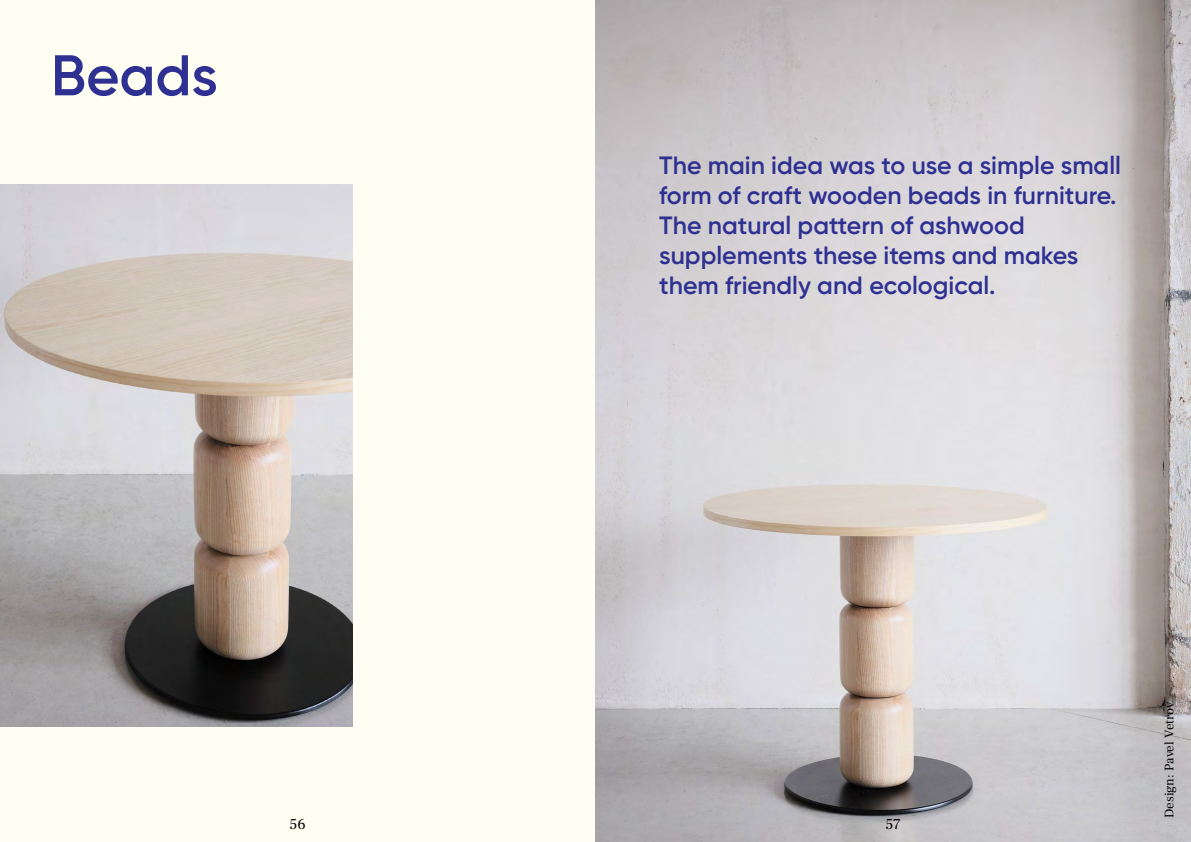
<style>
.page{position:relative;width:1191px;height:842px;background:#fff}
.page>*{position:absolute;margin:0;border:0;box-sizing:border-box;transform-origin:0 0}
.t1{font:600 57.2px "Gilroy";color:#2e3092}
.t2{font:600 25px/30px "Gilroy";color:#2e3092}
.t3{font:15px "Frank Ruhl Libre";color:#000}
.t4{font:13px "Frank Ruhl Libre";color:#000}
</style>
<div class="page">
<div style="left:0;top:0;width:595px;height:842px;background:#fffef2"></div>
<img style="left:0;top:185px;width:352px;height:541px">
<img style="left:595px;top:0;width:596px;height:842px">
<h1 class="t1" style="left:51px;top:40px;width:168px">Beads</h1>
<p class="t3" style="left:289px;top:815px;width:18px">56</p>
<p class="t2" style="left:659px;top:150px;width:463px">The main idea was to use a simple small form of craft wooden beads in furniture.<br>The natural pattern of ashwood supplements these items and makes them friendly and ecological.</p>
<p class="t3" style="left:885px;top:815px;width:17px">57</p>
<p class="t4" style="left:1161px;top:818px;width:118px;rotate:-90deg">Design: Pavel Vetrov</p>
</div>
